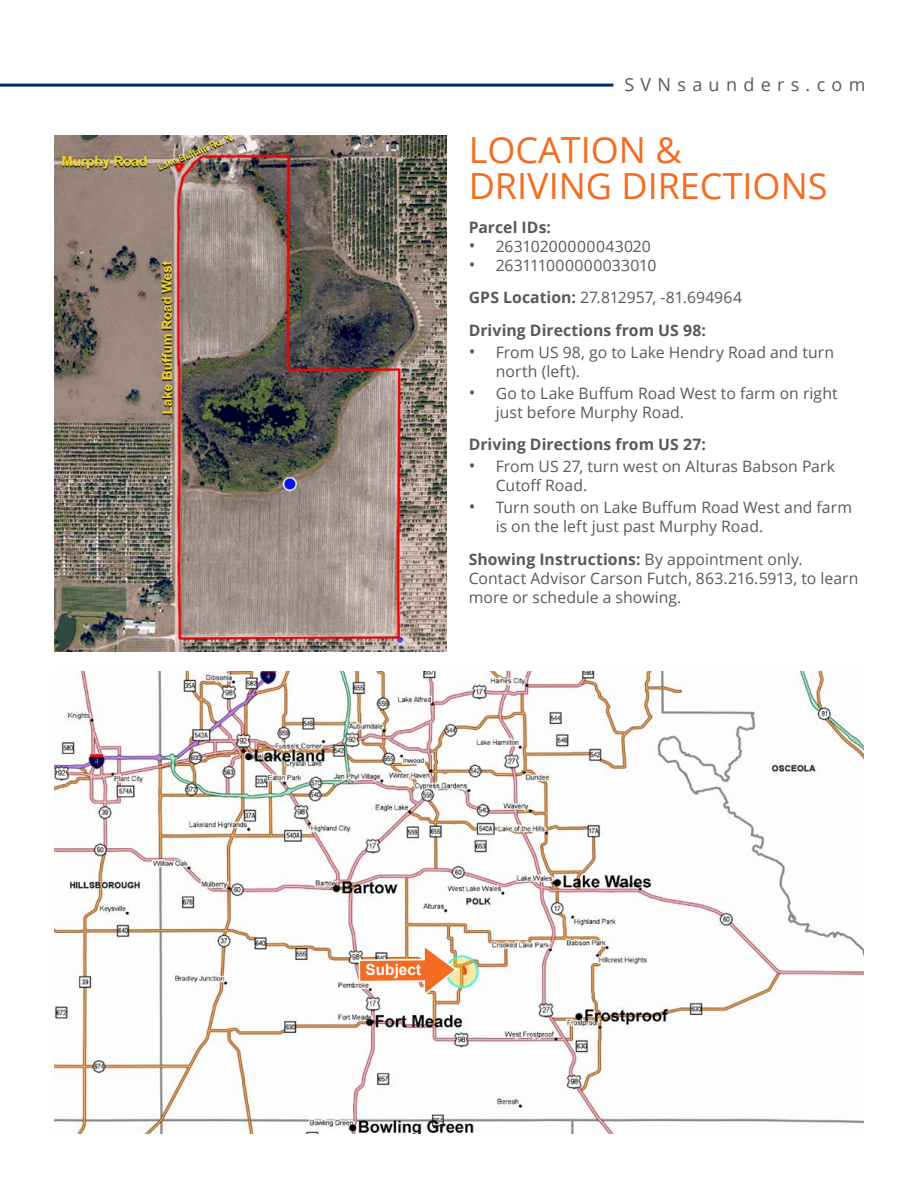
<style>
.page{position:relative;width:918px;height:1188px;background:#fff}
.page>*{position:absolute;margin:0;border:0;box-sizing:border-box;transform-origin:0 0}
.t1{font:36px/36px "Open Sans";color:#f36c21}
.t2{font:18px "Open Sans";letter-spacing:.35em;color:#58595b}
.t3{font:15.75px/18.9px "Open Sans";letter-spacing:.005em;color:#58595b}
.t4{font:700 15.75px "Open Sans";letter-spacing:.005em;color:#58595b}
.t5{font:700 15.45px "Arial";color:#fff}
.s1{font-size:18px}
.s2{font-weight:700}
</style>
<div class="page">
<hr style="left:0;top:84px;width:613px;height:3px;background:#092a6d">
<img style="left:54px;top:135px;width:393px;height:516px">
<img style="left:54px;top:671px;width:810px;height:463px">
<img style="left:358px;top:943px;width:100px;height:54px">
<p class="t2" style="left:624px;top:72px;width:243px">SVNsaunders.com</p>
<h1 class="t1" style="left:469px;top:131px;width:360px">LOCATION &amp;<br>DRIVING DIRECTIONS</h1>
<p class="t4" style="left:469px;top:216px;width:84px">Parcel IDs:</p>
<p class="t3" style="left:469px;top:236px;width:184px"><span class="s1">•</span> 26310200000043020</p>
<p class="t3" style="left:469px;top:249px;width:275px;line-height:32.4px"><span class="s1">•</span> 263111000000033010<br><span class="s2">GPS Location:</span> 27.812957, -81.694964<br><span class="s2">Driving Directions from US 98:</span></p>
<p class="t3" style="left:496px;top:342px;width:340px;text-indent:-27px"><span class="s1">•</span> From US 98, go to Lake Hendry Road and turn north (left).</p>
<p class="t3" style="left:496px;top:383px;width:343px;text-indent:-27px"><span class="s1">•</span> Go to Lake Buffum Road West to farm on right just before Murphy Road.</p>
<p class="t4" style="left:469px;top:433px;width:239px">Driving Directions from US 27:</p>
<p class="t3" style="left:496px;top:457px;width:341px;text-indent:-27px"><span class="s1">•</span> From US 27, turn west on Alturas Babson Park<br>Cutoff Road.</p>
<p class="t3" style="left:496px;top:498px;width:358px;text-indent:-27px"><span class="s1">•</span> Turn south on Lake Buffum Road West and farm is on the left just past Murphy Road.</p>
<p class="t3" style="left:469px;top:549px;width:391px"><span class="s2">Showing Instructions:</span> By appointment only.<br>Contact Advisor Carson Futch, 863.216.5913, to learn more or schedule a showing.</p>
<p class="t5" style="left:366px;top:960px;width:57px">Subject</p>
</div>
